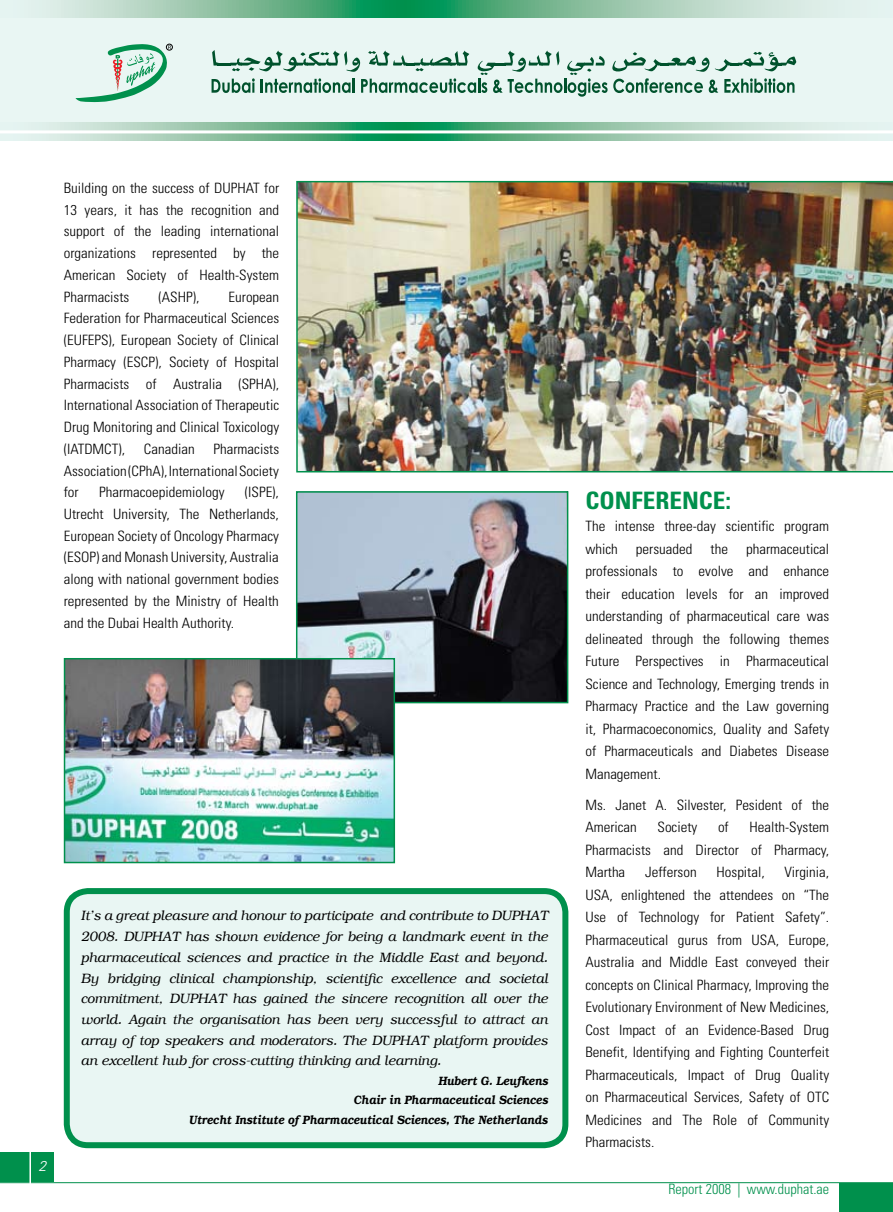
<style>
.page{position:relative;width:893px;height:1212px;background:#fff}
.page>*{position:absolute;margin:0;border:0;box-sizing:border-box;transform-origin:0 0}
.t1{font:700 condensed 24px "Univers";color:#00904c;scale:1.05 1}
.t2{font:300 condensed 14.25px/22.5px "Univers";color:#000;text-align:justify;scale:1.05 1}
.t3{font:300 condensed 14.25px "Univers";color:#00904c}
.t4{font:italic 300 14.25px "Univers";color:#fff}
.t5{font:italic 300 13.5px/20.7px "Bookman";color:#000;text-align:justify}
.t6{font:italic 600 12px/19.5px "Bookman";color:#000;text-align:right;scale:.9 1}
</style>
<div class="page">
<div style="left:0;top:1152px;width:54px;height:30px;background:#00904c"></div>
<div style="left:839px;top:1183px;width:54px;height:29px;background:#00904c"></div>
<hr style="left:0;top:1182px;width:893px;height:1px;background:#00904c">
<hr style="left:29px;top:1151px;width:2px;height:33px;background:#fff">
<svg style="left:0;top:0;width:893px;height:18px;background:#8fc7aa"></svg>
<div style="left:67px;top:891px;width:498px;height:254px;background:#e9f6f3;border-radius:21px"></div>
<div style="left:64px;top:888px;width:504px;height:260px;border:6px solid #00904c;border-radius:21px"></div>
<img style="left:296px;top:181px;width:597px;height:291px">
<div style="left:0;top:18px;width:893px;height:104px;background:#e9f6f3"></div>
<svg style="left:0;top:122px;width:893px;height:19px;background:#92c8ad"></svg>
<hr style="left:0;top:130px;width:893px;height:3px;background:#fff">
<div style="left:166px;top:44px;width:7px;height:7px;border:1px solid #000;border-radius:50%"></div>
<svg style="left:75px;top:44px;width:97px;height:58px"></svg>
<svg style="left:212px;top:50px;width:585px;height:47px"></svg>
<img style="left:299px;top:494px;width:266px;height:206px">
<div style="left:296px;top:491px;width:272px;height:212px;border:2px solid #00904c"></div>
<img style="left:67px;top:661px;width:325px;height:199px">
<div style="left:64px;top:658px;width:331px;height:205px;border:2px solid #00904c"></div>
<p class="t2" style="left:64px;top:177px;width:207px;line-height:21.8px">Building on the success of DUPHAT for 13 years, it has the recognition and support of the leading international organizations represented by the American Society of Health-System Pharmacists</p>
<p class="t2" style="left:159px;top:285px;width:40px">(ASHP),</p>
<p class="t2" style="left:64px;top:286px;width:207px;line-height:21.8px;text-indent:165px">European Federation for Pharmaceutical Sciences (EUFEPS), European Society of Clinical Pharmacy (ESCP), Society of Hospital Pharmacists of Australia (SPHA), International Association of Therapeutic Drug Monitoring and Clinical Toxicology (IATDMCT),</p>
<p class="t2" style="left:144px;top:437px;width:50px">Canadian</p>
<p class="t2" style="left:64px;top:438px;width:207px;line-height:21.8px;text-indent:150px">Pharmacists Association (CPhA), International Society for</p>
<p class="t2" style="left:64px;top:481px;width:206px;line-height:21.8px;text-indent:181px">(ISPE), Utrecht University, The Netherlands, European Society of Oncology Pharmacy (ESOP) and Monash University, Australia along with national government bodies represented by the Ministry of Health and the Dubai Health Authority.</p>
<p class="t2" style="left:99px;top:481px;width:121px">Pharmacoepidemiology</p>
<p class="t4" style="left:39px;top:1158px;width:9px">2</p>
<p class="t5" style="left:81px;top:905px;width:469px">It’s a great pleasure and honour to participate and contribute to DUPHAT 2008. DUPHAT has shown evidence for being a landmark event in the pharmaceutical sciences and practice in the Middle East and beyond.<br>By bridging clinical championship, scientific excellence and societal commitment, DUPHAT has gained the sincere recognition all over the world. Again the organisation has been very successful to attract an array of top speakers and moderators. The DUPHAT platform provides an excellent hub for cross-cutting thinking and learning.</p>
<p class="t6" style="left:189px;top:1071px;width:400px">Hubert G. Leufkens<br>Chair in Pharmaceutical Sciences<br>Utrecht Institute of Pharmaceutical Sciences, The Netherlands</p>
<h1 class="t1" style="left:585px;top:485px;width:140px">CONFERENCE:</h1>
<p class="t2" style="left:585px;top:515px;width:234px">The intense three-day scientific program which</p>
<p class="t2" style="left:585px;top:537px;width:234px;text-indent:161px">pharmaceutical professionals to evolve and enhance their education levels for an improved understanding of pharmaceutical care was delineated through the following themes Future Perspectives in Pharmaceutical Science and Technology, Emerging trends in Pharmacy Practice and the Law governing it, Pharmacoeconomics, Quality and Safety of Pharmaceuticals and Diabetes Disease Management.</p>
<p class="t2" style="left:585px;top:793px;width:234px">Ms. Janet A. Silvester, Pesident of the<br>American</p>
<p class="t2" style="left:636px;top:537px;width:55px">persuaded</p>
<p class="t2" style="left:710px;top:537px;width:18px">the</p>
<p class="t2" style="left:585px;top:816px;width:234px;text-indent:164px">Health-System Pharmacists and Director of Pharmacy, Martha</p>
<p class="t2" style="left:657px;top:816px;width:39px">Society</p>
<p class="t2" style="left:718px;top:816px;width:12px">of</p>
<p class="t2" style="left:645px;top:861px;width:51px">Jefferson</p>
<p class="t2" style="left:717px;top:861px;width:47px">Hospital,</p>
<p class="t2" style="left:585px;top:861px;width:234px;text-indent:199px">Virginia, USA, enlightened the attendees on “The Use of Technology for Patient Safety”.<br>Pharmaceutical gurus from USA, Europe, Australia and Middle East conveyed their concepts on Clinical Pharmacy, Improving the Evolutionary Environment of New Medicines, Cost Impact of an Evidence-Based Drug Benefit, Identifying and Fighting Counterfeit Pharmaceuticals, Impact of Drug Quality on Pharmaceutical Services, Safety of OTC Medicines and The Role of Community Pharmacists.</p>
<p class="t3" style="left:668px;top:1180px;width:162px">Report 2008 | www.duphat.ae</p>
</div>
